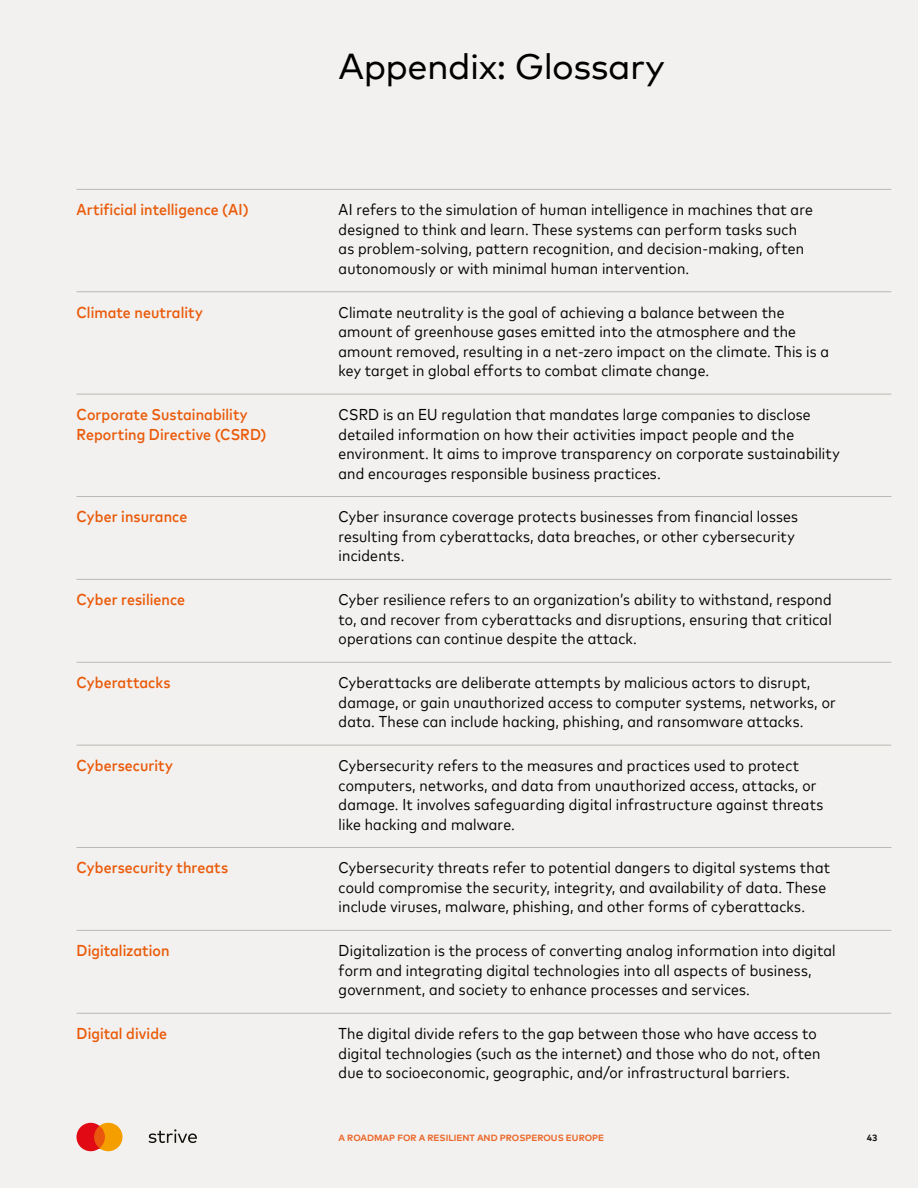
<style>
.page{position:relative;width:918px;height:1188px;background:#f2f1ef}
.page>*{position:absolute;margin:0;border:0;box-sizing:border-box;transform-origin:0 0}
.t1{font:36px "Mark Offc For MC";letter-spacing:-.015em;color:#000}
.Glossary_text{font:15.75px/19.5px "Mark For MC Nrw";letter-spacing:.01em;color:#000}
.Glossary_term{font:500 15.75px/19.5px "Mark For MC Nrw";letter-spacing:.005em;color:#ea5b0b}
.t2{font:700 9px "Mark Offc For MC";color:#ec672a}
.t3{font:700 9px "Mark Offc For MC";color:#141413}
</style>
<div class="page">
<hr style="left:77px;top:189px;width:814px;height:1px;background:#bcb8b4">
<hr style="left:77px;top:291px;width:814px;height:1px;background:#bcb8b4">
<hr style="left:77px;top:394px;width:814px;height:1px;background:#bcb8b4">
<hr style="left:77px;top:496px;width:814px;height:1px;background:#bcb8b4">
<hr style="left:77px;top:579px;width:814px;height:1px;background:#bcb8b4">
<hr style="left:77px;top:662px;width:814px;height:1px;background:#bcb8b4">
<hr style="left:77px;top:745px;width:814px;height:1px;background:#bcb8b4">
<hr style="left:77px;top:847px;width:814px;height:1px;background:#bcb8b4">
<hr style="left:77px;top:930px;width:814px;height:1px;background:#bcb8b4">
<hr style="left:77px;top:1013px;width:814px;height:1px;background:#bcb8b4">
<svg style="left:149px;top:1129px;width:48px;height:14px"></svg>
<svg style="left:77px;top:1123px;width:46px;height:28px"></svg>
<h1 class="t1" style="left:339px;top:39px;width:328px">Appendix: Glossary</h1>
<p class="Glossary_term" style="left:77px;top:199px;width:174px">Artificial intelligence (AI)</p>
<p class="Glossary_text" style="left:339px;top:199px;width:476px">AI refers to the simulation of human intelligence in machines that are designed to think and learn. These systems can perform tasks such as problem-solving, pattern recognition, and decision-making, often autonomously or with minimal human intervention.</p>
<p class="Glossary_term" style="left:77px;top:301px;width:128px">Climate neutrality</p>
<p class="Glossary_text" style="left:339px;top:301px;width:492px">Climate neutrality is the goal of achieving a balance between the amount of greenhouse gases emitted into the atmosphere and the amount removed, resulting in a net-zero impact on the climate. This is a key target in global efforts to combat climate change.</p>
<p class="Glossary_term" style="left:77px;top:403px;width:191px">Corporate Sustainability<br>Reporting Directive (CSRD)</p>
<p class="Glossary_text" style="left:339px;top:403px;width:503px">CSRD is an EU regulation that mandates large companies to disclose detailed information on how their activities impact people and the environment. It aims to improve transparency on corporate sustainability and encourages responsible business practices.</p>
<p class="Glossary_term" style="left:77px;top:506px;width:112px">Cyber insurance</p>
<p class="Glossary_text" style="left:339px;top:506px;width:461px">Cyber insurance coverage protects businesses from financial losses resulting from cyberattacks, data breaches, or other cybersecurity incidents.</p>
<p class="Glossary_term" style="left:77px;top:589px;width:110px">Cyber resilience</p>
<p class="Glossary_text" style="left:339px;top:589px;width:495px;text-align:justify">Cyber resilience refers to an organization’s ability to withstand, respond to, and recover from cyberattacks and disruptions, ensuring that critical operations can continue despite the attack.</p>
<p class="Glossary_term" style="left:77px;top:672px;width:95px">Cyberattacks</p>
<p class="Glossary_text" style="left:339px;top:672px;width:499px">Cyberattacks are deliberate attempts by malicious actors to disrupt, damage, or gain unauthorized access to computer systems, networks, or data. These can include hacking, phishing, and ransomware attacks.</p>
<p class="Glossary_term" style="left:77px;top:754px;width:98px">Cybersecurity</p>
<p class="Glossary_text" style="left:339px;top:754px;width:486px">Cybersecurity refers to the measures and practices used to protect computers, networks, and data from unauthorized access, attacks, or damage. It involves safeguarding digital infrastructure against threats like hacking and malware.</p>
<p class="Glossary_term" style="left:77px;top:857px;width:153px">Cybersecurity threats</p>
<p class="Glossary_text" style="left:339px;top:857px;width:493px">Cybersecurity threats refer to potential dangers to digital systems that could compromise the security, integrity, and availability of data. These include viruses, malware, phishing, and other forms of cyberattacks.</p>
<p class="Glossary_term" style="left:77px;top:940px;width:95px">Digitalization</p>
<p class="Glossary_text" style="left:339px;top:940px;width:499px">Digitalization is the process of converting analog information into digital form and integrating digital technologies into all aspects of business, government, and society to enhance processes and services.</p>
<p class="Glossary_term" style="left:77px;top:1023px;width:92px">Digital divide</p>
<p class="Glossary_text" style="left:339px;top:1023px;width:483px">The digital divide refers to the gap between those who have access to digital technologies (such as the internet) and those who do not, often due to socioeconomic, geographic, and/or infrastructural barriers.</p>
<p class="t2" style="left:339px;top:1131px;width:17px">A ROA</p>
<p class="t2" style="left:367px;top:1131px;width:172px">DMAP FOR A RESILIENT AN D PROSPERO</p>
<p class="t2" style="left:551px;top:1131px;width:53px">US EUROPE</p>
<p class="t3" style="left:867px;top:1131px;width:12px">43</p>
</div>
